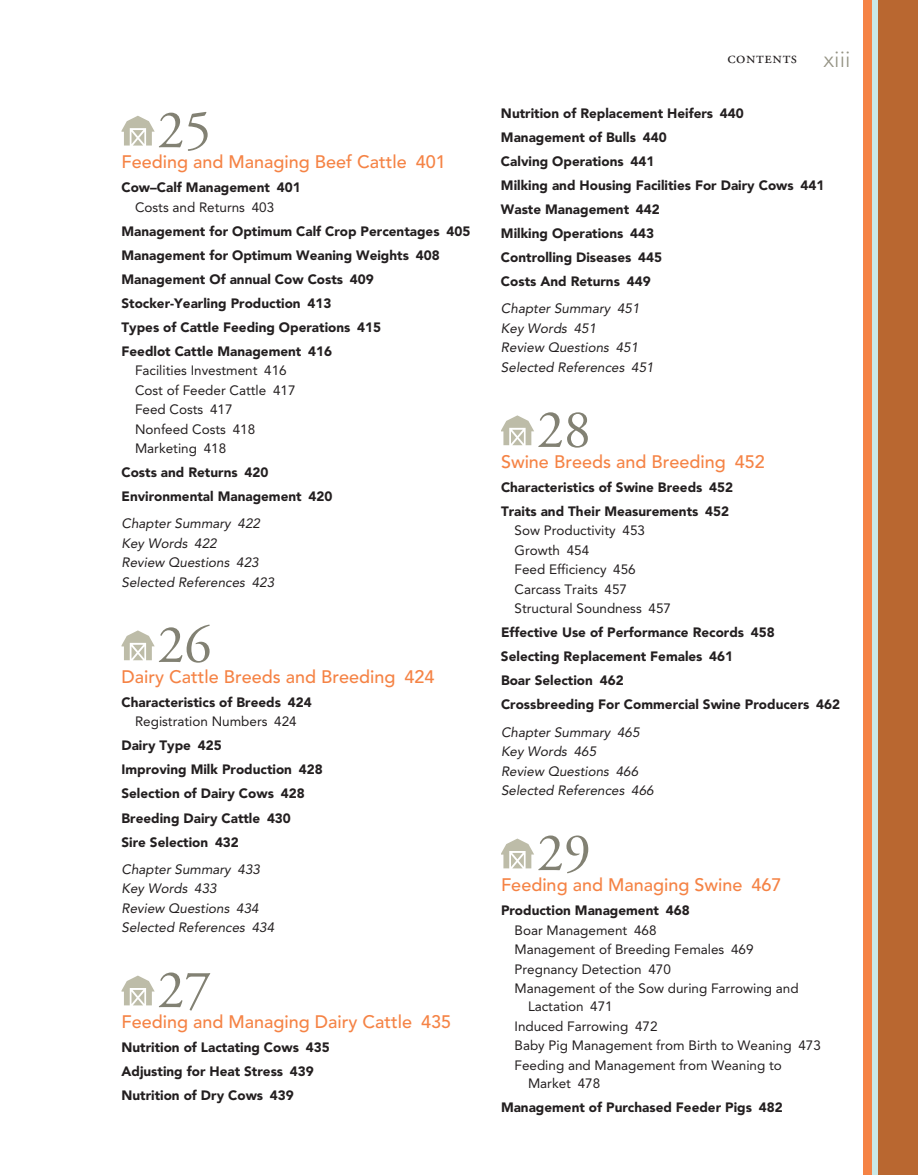
<style>
.page{position:relative;width:918px;height:1175px;background:#fff}
.page>*{position:absolute;margin:0;border:0;box-sizing:border-box;transform-origin:0 0}
.t1{font:54px "Adobe Garamond Pro";color:#828173}
.t2{font:500 18px "Avenir LT Std";color:#f58345}
.t3{font:16.5px "Adobe Garamond Pro";letter-spacing:.035em;color:#231f20}
.t4{font:900 13.5px/24px "Avenir LT Std";color:#231f20}
.t5{font:13.5px/19.5px "Avenir LT Std";color:#231f20}
.t6{font:italic 13.5px/19.5px "Avenir LT Std";color:#231f20}
.s1{font-family:"Avenir LT Std";font-weight:300;font-size:22.5px;color:#959384}
</style>
<div class="page">
<div style="left:863px;top:0;width:55px;height:1174px;background:#f58345"></div>
<div style="left:872px;top:0;width:46px;height:1174px;background:#c9e8e6"></div>
<div style="left:878px;top:0;width:40px;height:1174px;background:#b96730"></div>
<svg style="left:121px;top:116px;width:34px;height:30px"></svg>
<svg style="left:121px;top:630px;width:34px;height:30px"></svg>
<svg style="left:121px;top:975px;width:34px;height:30px"></svg>
<svg style="left:501px;top:415px;width:33px;height:30px"></svg>
<svg style="left:501px;top:838px;width:33px;height:30px"></svg>
<p class="t1" style="left:157px;top:98px;width:55px">25</p>
<h2 class="t2" style="left:122px;top:152px;width:326px">Feeding and Managing Beef Cattle 401</h2>
<p class="t4" style="left:122px;top:175px;width:181px">Cow–Calf Management 401</p>
<p class="t5" style="left:135px;top:197px;width:141px">Costs and Returns 403</p>
<p class="t4" style="left:121px;top:219px;width:350px">Management for Optimum Calf Crop Percentages 405<br>Management for Optimum Weaning Weights 408<br>Management Of annual Cow Costs 409<br>Stocker-Yearling Production 413<br>Types of Cattle Feeding Operations 415<br>Feedlot Cattle Management 416</p>
<p class="t5" style="left:135px;top:361px;width:162px">Facilities Investment 416<br>Cost of Feeder Cattle 417<br>Feed Costs 417<br>Nonfeed Costs 418<br>Marketing 418</p>
<p class="t4" style="left:122px;top:460px;width:212px">Costs and Returns 420<br>Environmental Management 420</p>
<p class="t6" style="left:121px;top:514px;width:154px">Chapter Summary 422<br>Key Words 422<br>Review Questions 423<br>Selected References 423</p>
<h1 class="t1" style="left:157px;top:612px;width:55px">26</h1>
<h2 class="t2" style="left:122px;top:666px;width:315px">Dairy Cattle Breeds and Breeding 424</h2>
<p class="t4" style="left:122px;top:690px;width:192px">Characteristics of Breeds 424</p>
<p class="t5" style="left:135px;top:712px;width:163px">Registration Numbers 424</p>
<p class="t4" style="left:121px;top:733px;width:203px">Dairy Type 425<br>Improving Milk Production 428<br>Selection of Dairy Cows 428<br>Breeding Dairy Cattle 430<br>Sire Selection 432</p>
<p class="t6" style="left:122px;top:859px;width:154px">Chapter Summary 433<br>Key Words 433<br>Review Questions 434<br>Selected References 434</p>
<h1 class="t1" style="left:157px;top:957px;width:55px">27</h1>
<h2 class="t2" style="left:122px;top:1011px;width:331px">Feeding and Managing Dairy Cattle 435</h2>
<p class="t4" style="left:122px;top:1035px;width:210px">Nutrition of Lactating Cows 435<br>Adjusting for Heat Stress 439<br>Nutrition of Dry Cows 439</p>
<p class="t3" style="left:728px;top:48px;width:124px">contents <span class="s1">xiii</span></p>
<p class="t4" style="left:501px;top:101px;width:325px">Nutrition of Replacement Heifers 440<br>Management of Bulls 440<br>Calving Operations 441<br>Milking and Housing Facilities For Dairy Cows 441<br>Waste Management 442<br>Milking Operations 443<br>Controlling Diseases 445<br>Costs And Returns 449</p>
<p class="t6" style="left:501px;top:299px;width:154px">Chapter Summary 451<br>Key Words 451<br>Review Questions 451<br>Selected References 451</p>
<h1 class="t1" style="left:537px;top:397px;width:55px">28</h1>
<h2 class="t2" style="left:501px;top:451px;width:265px">Swine Breeds and Breeding 452</h2>
<p class="t4" style="left:501px;top:475px;width:234px">Characteristics of Swine Breeds 452<br>Traits and Their Measurements 452</p>
<p class="t5" style="left:514px;top:521px;width:158px">Sow Productivity 453<br>Growth 454<br>Feed Efficiency 456<br>Carcass Traits 457<br>Structural Soundness 457</p>
<p class="t4" style="left:501px;top:620px;width:341px">Effective Use of Performance Records 458<br>Selecting Replacement Females 461<br>Boar Selection 462<br>Crossbreeding For Commercial Swine Producers 462</p>
<p class="t6" style="left:501px;top:722px;width:154px">Chapter Summary 465<br>Key Words 465<br>Review Questions 466<br>Selected References 466</p>
<h1 class="t1" style="left:537px;top:820px;width:55px">29</h1>
<h2 class="t2" style="left:501px;top:874px;width:282px">Feeding and Managing Swine 467</h2>
<p class="t4" style="left:501px;top:898px;width:190px">Production Management 468</p>
<p class="t5" style="left:514px;top:920px;width:286px">Boar Management 468<br>Management of Breeding Females 469<br>Pregnancy Detection 470<br>Management of the Sow during Farrowing and</p>
<p class="t5" style="left:514px;top:996px;width:308px;text-indent:14px">Lactation 471<br>Induced Farrowing 472<br>Baby Pig Management from Birth to Weaning 473<br>Feeding and Management from Weaning to</p>
<p class="t5" style="left:528px;top:1073px;width:74px">Market 478</p>
<p class="t4" style="left:501px;top:1094px;width:283px">Management of Purchased Feeder Pigs 482</p>
</div>
